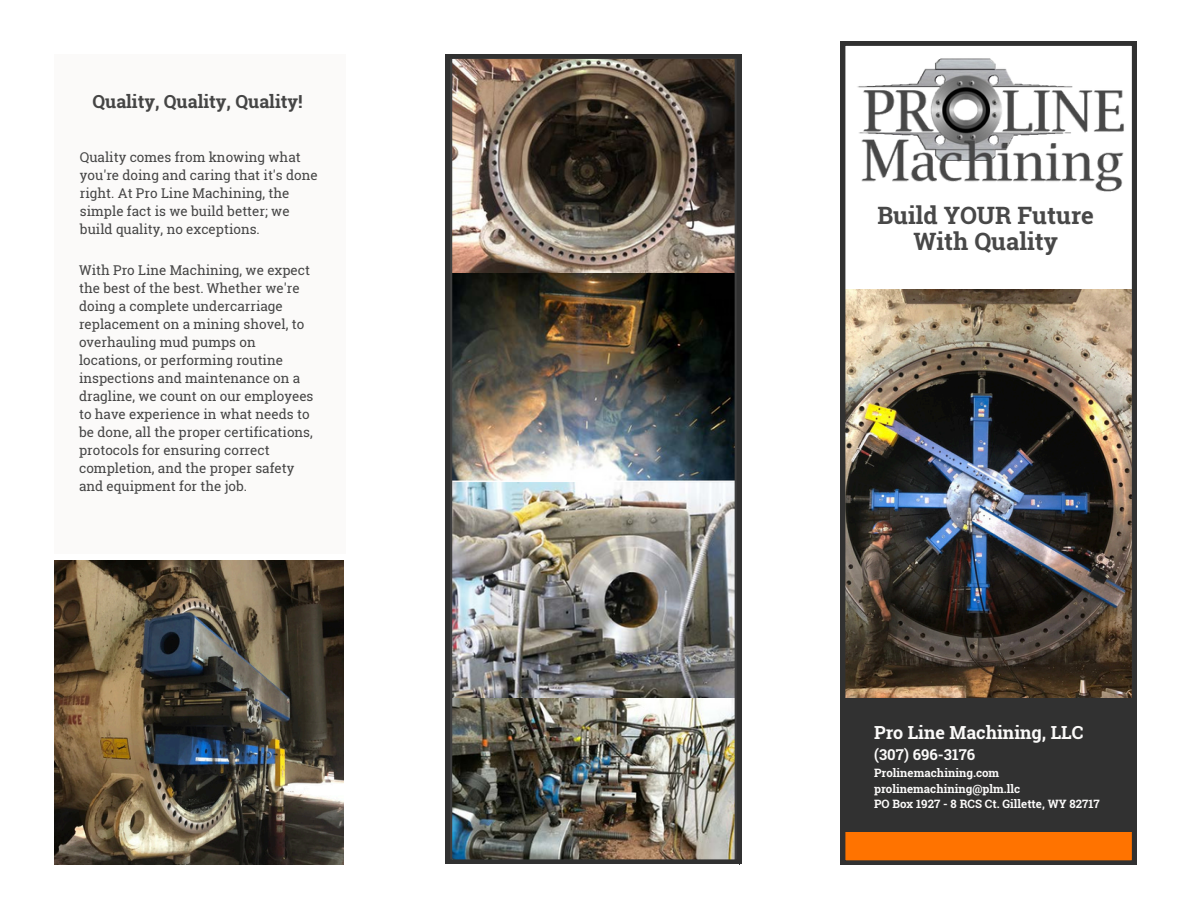
<style>
.page{position:relative;width:1188px;height:918px;background:#fff}
.page>*{position:absolute;margin:0;border:0;box-sizing:border-box;transform-origin:0 0}
.t1{font:700 24px/25.8px "Roboto Slab";color:#484848;text-align:center}
.t2{font:700 18px "Roboto Slab";color:#454545}
.t3{font:700 18px "Roboto Slab";color:#fbfaf9}
.t4{font:700 15px "Roboto Slab";letter-spacing:.005em;color:#fbfaf9}
.t5{font:13.5px/18px "Roboto Slab";color:#454545}
.t6{font:700 11.55px "Roboto Slab";color:#fbfaf9}
</style>
<div class="page">
<div style="left:54px;top:54px;width:291px;height:500px;background:#fbfaf9"></div>
<img style="left:54px;top:560px;width:290px;height:305px">
<img style="left:841px;top:41px;width:295px;height:824px">
<img style="left:446px;top:54px;width:295px;height:810px">
<p class="t2" style="left:92px;top:89px;width:212px">Quality, Quality, Quality!</p>
<p class="t5" style="left:80px;top:147px;width:239px">Quality comes from knowing what you're doing and caring that it's done right. At Pro Line Machining, the simple fact is we build better; we build quality, no exceptions.</p>
<p class="t5" style="left:79px;top:260px;width:236px">With Pro Line Machining, we expect the best of the best. Whether we're doing a complete undercarriage replacement on a mining shovel, to overhauling mud pumps on locations, or performing routine inspections and maintenance on a dragline, we count on our employees to have experience in what needs to be done, all the proper certifications, protocols for ensuring correct completion, and the proper safety and equipment for the job.</p>
<p class="t1" style="left:877px;top:202px;width:218px">Build YOUR Future<br>With Quality</p>
<p class="t3" style="left:874px;top:720px;width:211px">Pro Line Machining, LLC</p>
<h1 class="t4" style="left:874px;top:744px;width:103px">(307) 696-3176</h1>
<p class="t6" style="left:874px;top:765px;width:127px">Prolinemachining.com</p>
<p class="t6" style="left:874px;top:781px;width:148px">prolinemachining@plm.llc</p>
<p class="t6" style="left:874px;top:796px;width:227px">PO Box 1927 - 8 RCS Ct. Gillette, WY 82717</p>
</div>
